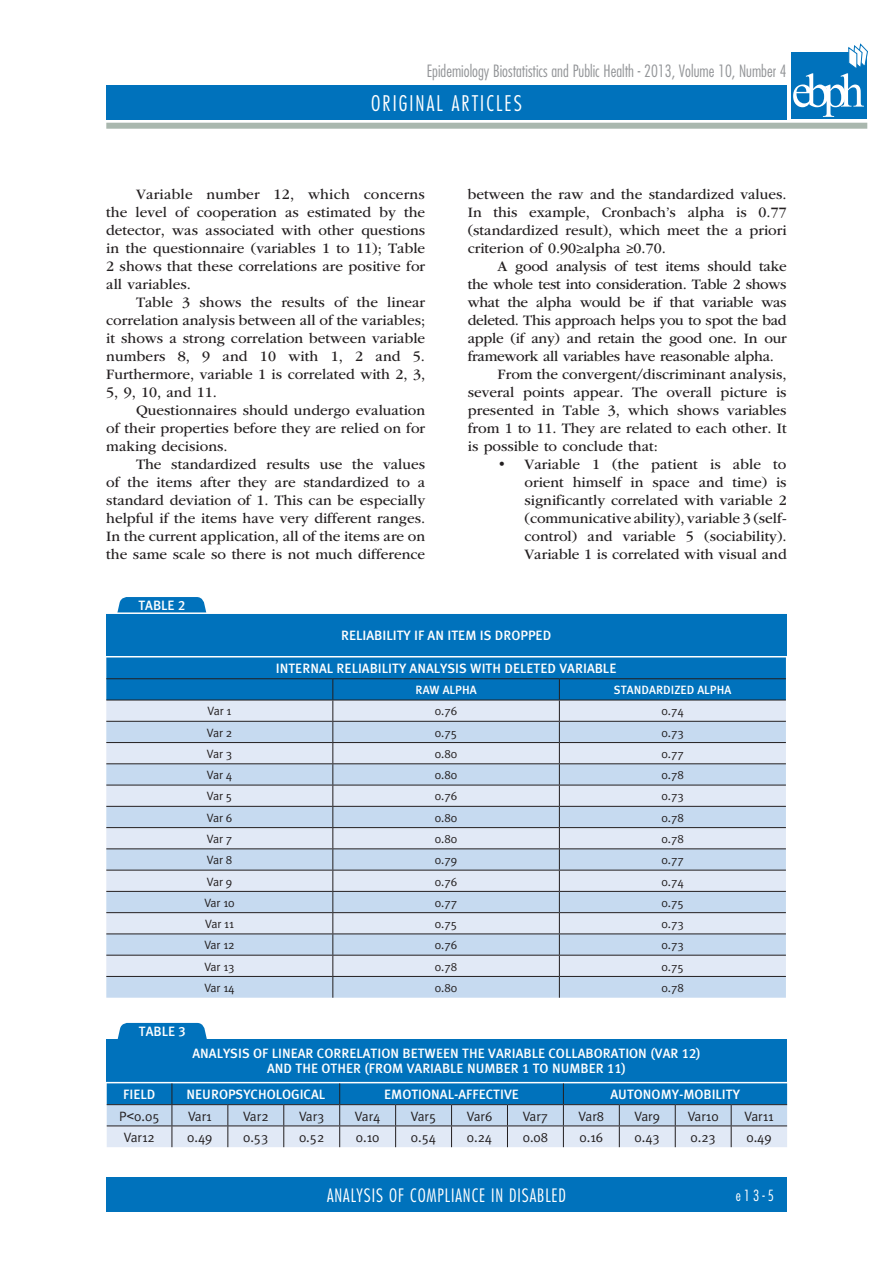
<style>
.page{position:relative;width:893px;height:1263px;background:#fff}
.page>*{position:absolute;margin:0;border:0;box-sizing:border-box;transform-origin:0 0}
.t1{font:300 condensed 21px "Futura Std";letter-spacing:.1em;color:#fff}
.t2{font:300 condensed 18px "Futura Std";color:#fff}
.t3{font:300 condensed 16.5px "Futura Std";color:#939598}
.t4{font:15px/18px "ITC Garamond Std";color:#231f20;text-align:justify}
.t5{font:15px "ITC Garamond Std";letter-spacing:-.02em;color:#231f20}
.t6{font:300 condensed 15px "Futura Std";color:#fff}
.t7{font:13.5px "Meta Plus Medium Caps";color:#fff}
.t8{font:13.5px "Meta Plus Normal";color:#231f20}
.t9{font:12px "Meta Plus Normal";color:#231f20}
.t10{font:12px "Meta Plus Medium Caps";color:#fff}
.s1{font-family:"Arial"}
</style>
<div class="page">
<div style="left:106px;top:85px;width:681px;height:34px;background:#0072bc"></div>
<div style="left:106px;top:1178px;width:681px;height:34px;background:#0072bc"></div>
<div style="left:106px;top:123px;width:761px;height:6px;background:#a9b7ae"></div>
<div style="left:791px;top:52px;width:76px;height:67px;background:#0072bc"></div>
<svg style="left:793px;top:43px;width:75px;height:74px"></svg>
<svg style="left:117px;top:597px;width:90px;height:15px"></svg>
<div style="left:106px;top:613px;width:680px;height:43px;background:#0072bc"></div>
<hr style="left:105px;top:612px;width:688px;height:2px;background:#fff">
<svg style="left:106px;top:657px;width:680px;height:341px;background:#b2cbe2"></svg>
<svg style="left:117px;top:1023px;width:90px;height:16px"></svg>
<div style="left:106px;top:1039px;width:681px;height:43px;background:#0072bc"></div>
<svg style="left:107px;top:1083px;width:680px;height:64px;background:#87b4d7"></svg>
<p class="t3" style="left:427px;top:62px;width:361px">Epidemiology Biostatistics and Public Health - 2013, Volume 10, Number 4</p>
<h1 class="t1" style="left:371px;top:91px;width:152px">ORIGINAL ARTICLES</h1>
<p class="t4" style="left:106px;top:185px;width:320px;text-indent:30px">Variable number 12, which concerns the level of cooperation as estimated by the detector, was associated with other questions in the questionnaire (variables 1 to 11); Table 2 shows that these correlations are positive for all variables.</p>
<p class="t4" style="left:106px;top:293px;width:320px;text-indent:30px">Table 3 shows the results of the linear correlation analysis between all of the variables; it shows a strong correlation between variable numbers 8, 9 and 10 with 1, 2 and 5.<br>Furthermore, variable 1 is correlated with 2, 3, 5, 9, 10, and 11.</p>
<p class="t4" style="left:106px;top:401px;width:320px;text-indent:30px">Questionnaires should undergo evaluation of their properties before they are relied on for making decisions.</p>
<p class="t4" style="left:106px;top:455px;width:320px;text-indent:30px">The standardized results use the values of the items after they are standardized to a standard deviation of 1. This can be especially helpful if the items have very different ranges.<br>In the current application, all of the items are on the same scale so there is not much difference</p>
<p class="t7" style="left:138px;top:597px;width:48px">TABLE 2</p>
<p class="t4" style="left:468px;top:185px;width:320px">between the raw and the standardized values.<br>In this example, Cronbach’s alpha is 0.77 (standardized result), which meet the a priori criterion of 0.90≥alpha ≥0.70.</p>
<p class="t5" style="left:497px;top:258px;width:291px">A good analysis of test items should take</p>
<p class="t5" style="left:468px;top:276px;width:320px">the whole test into consideration. Table 2 shows</p>
<p class="t5" style="left:468px;top:294px;width:320px">what the alpha would be if that variable was</p>
<p class="t5" style="left:468px;top:312px;width:320px">deleted. This approach helps you to spot the bad</p>
<p class="t5" style="left:468px;top:330px;width:320px">apple (if any) and retain the good one. In our</p>
<p class="t5" style="left:468px;top:348px;width:308px">framework all variables have reasonable alpha.</p>
<p class="t4" style="left:497px;top:365px;width:291px">From the convergent/discriminant analysis,</p>
<p class="t4" style="left:468px;top:383px;width:320px">several points appear. The overall picture is</p>
<p class="t4" style="left:468px;top:401px;width:320px">presented in Table 3, which shows variables</p>
<p class="t4" style="left:468px;top:419px;width:320px">from 1 to 11. They are related to each other. It</p>
<p class="t4" style="left:468px;top:437px;width:192px">is possible to conclude that:</p>
<p class="t4" style="left:524px;top:455px;width:264px;text-indent:-27px">• Variable 1 (the patient is able to orient himself in space and time) is significantly correlated with variable 2 (communicative ability), variable 3 (self&shy;control) and variable 5 (sociability).<br>Variable 1 is correlated with visual and</p>
<p class="t7" style="left:341px;top:627px;width:212px">RELIABILITY IF AN ITEM IS DROPPED</p>
<p class="t7" style="left:276px;top:661px;width:245px">I NTERNAL RELIABILITY ANALYSIS WITH DELETE</p>
<p class="t7" style="left:548px;top:661px;width:48px">D VARIABLE</p>
<p class="t10" style="left:416px;top:683px;width:63px">RAW ALPHA</p>
<p class="t10" style="left:614px;top:683px;width:119px">STANDARDIZED ALPHA</p>
<p class="t7" style="left:139px;top:1023px;width:48px">TABLE 3</p>
<p class="t9" style="left:208px;top:704px;width:25px">Var 1</p>
<p class="t9" style="left:435px;top:704px;width:24px">0.76</p>
<p class="t9" style="left:661px;top:704px;width:24px">0.74</p>
<p class="t9" style="left:207px;top:725px;width:27px">Var 2</p>
<p class="t9" style="left:435px;top:725px;width:24px">0.75</p>
<p class="t9" style="left:661px;top:725px;width:24px">0.73</p>
<p class="t9" style="left:207px;top:747px;width:27px">Var 3</p>
<p class="t9" style="left:435px;top:747px;width:24px">0.80</p>
<p class="t9" style="left:661px;top:747px;width:24px">0.77</p>
<p class="t9" style="left:207px;top:768px;width:27px">Var 4</p>
<p class="t9" style="left:435px;top:768px;width:24px">0.80</p>
<p class="t9" style="left:661px;top:768px;width:24px">0.78</p>
<p class="t9" style="left:207px;top:789px;width:27px">Var 5</p>
<p class="t9" style="left:435px;top:789px;width:24px">0.76</p>
<p class="t9" style="left:661px;top:789px;width:24px">0.73</p>
<p class="t9" style="left:207px;top:811px;width:27px">Var 6</p>
<p class="t9" style="left:435px;top:811px;width:24px">0.80</p>
<p class="t9" style="left:661px;top:811px;width:24px">0.78</p>
<p class="t9" style="left:207px;top:832px;width:27px">Var 7</p>
<p class="t9" style="left:435px;top:832px;width:24px">0.80</p>
<p class="t9" style="left:661px;top:832px;width:24px">0.78</p>
<p class="t9" style="left:207px;top:853px;width:27px">Var 8</p>
<p class="t9" style="left:435px;top:853px;width:24px">0.79</p>
<p class="t9" style="left:661px;top:853px;width:24px">0.77</p>
<p class="t9" style="left:207px;top:874px;width:27px">Var 9</p>
<p class="t9" style="left:435px;top:874px;width:24px">0.76</p>
<p class="t9" style="left:661px;top:874px;width:24px">0.74</p>
<p class="t9" style="left:204px;top:896px;width:32px">Var 10</p>
<p class="t9" style="left:435px;top:896px;width:24px">0.77</p>
<p class="t9" style="left:661px;top:896px;width:24px">0.75</p>
<p class="t9" style="left:205px;top:917px;width:30px">Var 11</p>
<p class="t9" style="left:435px;top:917px;width:24px">0.75</p>
<p class="t9" style="left:661px;top:917px;width:24px">0.73</p>
<p class="t9" style="left:204px;top:938px;width:32px">Var 12</p>
<p class="t9" style="left:435px;top:938px;width:24px">0.76</p>
<p class="t9" style="left:661px;top:938px;width:24px">0.73</p>
<p class="t9" style="left:204px;top:959px;width:32px">Var 13</p>
<p class="t9" style="left:435px;top:959px;width:24px">0.78</p>
<p class="t9" style="left:661px;top:959px;width:24px">0.75</p>
<p class="t9" style="left:204px;top:981px;width:32px">Var 14</p>
<p class="t9" style="left:435px;top:981px;width:24px">0.80</p>
<p class="t9" style="left:661px;top:981px;width:24px">0.78</p>
<p class="t7" style="left:192px;top:1046px;width:165px">ANALYSIS OF LINEAR CORRELAT</p>
<p class="t7" style="left:377px;top:1046px;width:147px">ION BETWEEN THE VARIABLE</p>
<p class="t7" style="left:549px;top:1046px;width:25px">COLLAB</p>
<p class="t7" style="left:594px;top:1046px;width:109px">ORATION (VAR 12)</p>
<p class="t7" style="left:267px;top:1061px;width:176px">AND THE OTHER (FROM VARIABLE</p>
<p class="t7" style="left:467px;top:1061px;width:161px">NUMBER 1 TO NUMBER 11)</p>
<p class="t7" style="left:123px;top:1087px;width:34px">FIELD</p>
<p class="t7" style="left:186px;top:1087px;width:133px">NEUROPSYCHOLOGICAL</p>
<p class="t7" style="left:384px;top:1087px;width:135px">EMOTIONAL-AFFECTIVE</p>
<p class="t7" style="left:610px;top:1087px;width:131px">AUTONOMY-MOBILITY</p>
<p class="t8" style="left:119px;top:1108px;width:42px">P<span class="s1">&lt;</span>0.05</p>
<p class="t8" style="left:188px;top:1108px;width:25px">Var1</p>
<p class="t8" style="left:243px;top:1108px;width:27px">Var2</p>
<p class="t8" style="left:299px;top:1108px;width:27px">Var3</p>
<p class="t8" style="left:355px;top:1108px;width:27px">Var4</p>
<p class="t8" style="left:411px;top:1108px;width:27px">Var5</p>
<p class="t8" style="left:467px;top:1108px;width:27px">Var6</p>
<p class="t8" style="left:523px;top:1108px;width:27px">Var7</p>
<p class="t8" style="left:579px;top:1108px;width:27px">Var8</p>
<p class="t8" style="left:634px;top:1108px;width:27px">Var9</p>
<p class="t8" style="left:688px;top:1108px;width:32px">Var10</p>
<p class="t8" style="left:744px;top:1108px;width:31px">Var11</p>
<p class="t8" style="left:124px;top:1129px;width:32px">Var12</p>
<p class="t8" style="left:187px;top:1129px;width:27px">0.49</p>
<p class="t8" style="left:243px;top:1129px;width:27px">0.53</p>
<p class="t8" style="left:299px;top:1129px;width:27px">0.52</p>
<p class="t8" style="left:356px;top:1129px;width:25px">0.10</p>
<p class="t8" style="left:411px;top:1129px;width:27px">0.54</p>
<p class="t8" style="left:467px;top:1129px;width:27px">0.24</p>
<p class="t8" style="left:523px;top:1129px;width:27px">0.08</p>
<p class="t8" style="left:579px;top:1129px;width:25px">0.16</p>
<p class="t8" style="left:635px;top:1129px;width:27px">0.43</p>
<p class="t8" style="left:690px;top:1129px;width:27px">0.23</p>
<p class="t8" style="left:746px;top:1129px;width:27px">0.49</p>
<p class="t2" style="left:327px;top:1185px;width:119px">Analysis of compliance</p>
<p class="t2" style="left:491px;top:1185px;width:34px">in disable</p>
<p class="t2" style="left:558px;top:1185px;width:9px">d</p>
<p class="t6" style="left:736px;top:1187px;width:40px">e13-5</p>
</div>
